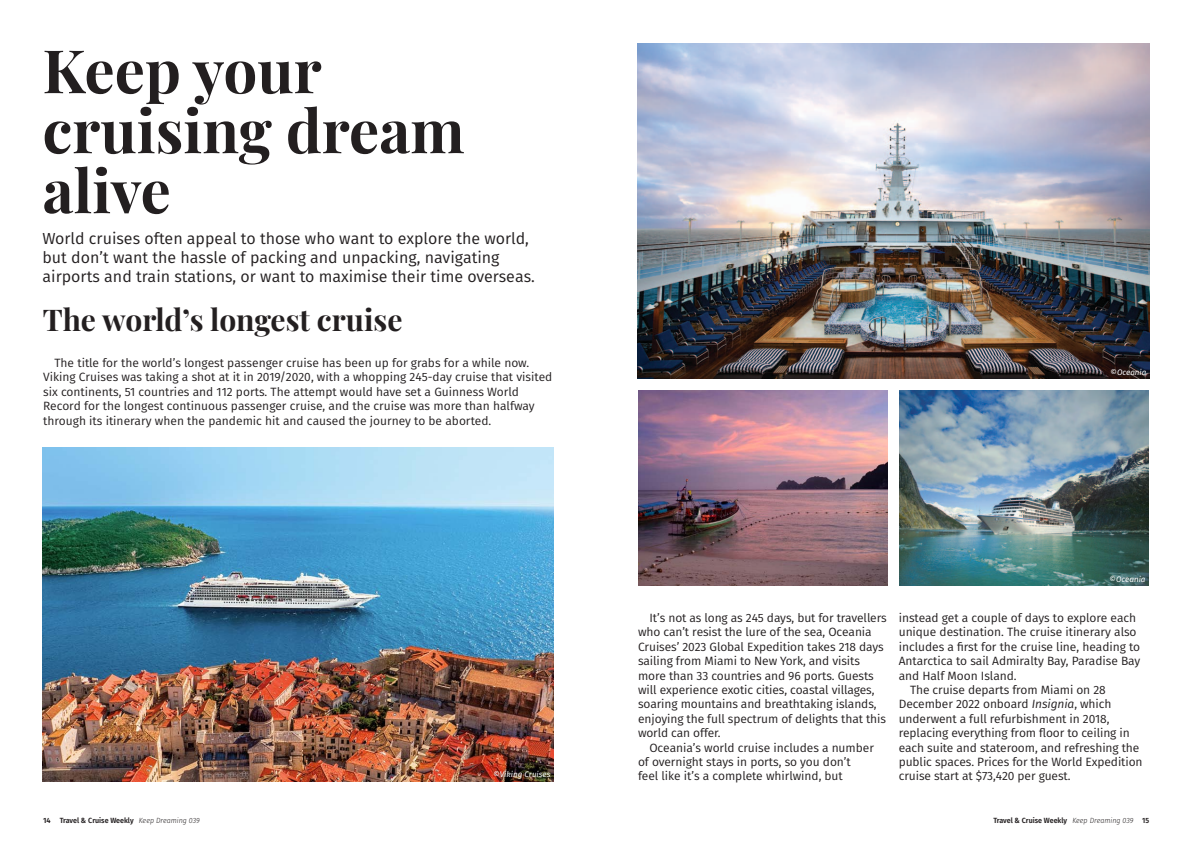
<style>
.page{position:relative;width:1191px;height:842px;background:#fff}
.page>*{position:absolute;margin:0;border:0;box-sizing:border-box;transform-origin:0 0}
.TCW_title{font:700 60px/60px "Playfair Display";color:#231f20}
.TCW_headline{font:700 30px "Playfair Display";color:#231f20}
.TCW_precede{font:16px/19.2px "Fira Sans";color:#231f20}
.TCW_body_with_indent{font:12px/14.4px "Fira Sans";letter-spacing:-.01em;color:#231f20}
.TCW_caption{font:italic 8px "Fira Sans";color:#fff}
.t1{font:600 7.5px "Fira Sans";color:#231f20}
.t2{font:600 7.5px "Fira Sans";color:#231f20;scale:.95 1}
.s1{font-style:italic}
.s2{font-weight:300;font-style:italic}
</style>
<div class="page">
<img style="left:43px;top:448px;width:510px;height:333px">
<img style="left:638px;top:390px;width:249px;height:196px">
<img style="left:899px;top:390px;width:249px;height:196px">
<img style="left:638px;top:43px;width:511px;height:336px">
<p class="TCW_title" style="left:43px;top:36px;width:423px">Keep your cruising dream alive</p>
<p class="TCW_precede" style="left:43px;top:228px;width:494px">World cruises often appeal to those who want to explore the world, but don’t want the hassle of packing and unpacking, navigating airports and train stations, or want to maximise their time overseas.</p>
<p class="TCW_headline" style="left:43px;top:296px;width:361px">The world’s longest cruise</p>
<p class="TCW_body_with_indent" style="left:43px;top:355px;width:511px;text-indent:11px">The title for the world’s longest passenger cruise has been up for grabs for a while now.<br>Viking Cruises was taking a shot at it in 2019/2020, with a whopping 245-day cruise that visited six continents, 51 countries and 112 ports. The attempt would have set a Guinness World Record for the longest continuous passenger cruise, and the cruise was more than halfway through its itinerary when the pandemic hit and caused the journey to be aborted.</p>
<p class="TCW_caption" style="left:493px;top:768px;width:58px">©Viking Cruises</p>
<p class="TCW_caption" style="left:1110px;top:366px;width:37px">©Oceania</p>
<p class="TCW_body_with_indent" style="left:638px;top:610px;width:250px;text-indent:11px">It’s not as long as 245 days, but for travellers who can’t resist the lure of the sea, Oceania Cruises’ 2023 Global Expedition takes 218 days sailing from Miami to New York, and visits more than 33 countries and 96 ports. Guests will experience exotic cities, coastal villages, soaring mountains and breathtaking islands, enjoying the full spectrum of delights that this world can offer.</p>
<p class="TCW_body_with_indent" style="left:638px;top:740px;width:237px;text-indent:11px">Oceania’s world cruise includes a number of overnight stays in ports, so you don’t feel like it’s a complete whirlwind, but</p>
<p class="TCW_caption" style="left:1109px;top:573px;width:37px">©Oceania</p>
<p class="TCW_body_with_indent" style="left:898px;top:610px;width:243px">instead get a couple of days to explore each unique destination. The cruise itinerary also includes a first for the cruise line, heading to Antarctica to sail Admiralty Bay, Paradise Bay and Half Moon Island.</p>
<p class="TCW_body_with_indent" style="left:898px;top:682px;width:245px;text-indent:11px">The cruise departs from Miami on 28<br>December 2022 onboard <span class="s1">Insignia</span>, which underwent a full refurbishment in 2018, replacing everything from floor to ceiling in each suite and stateroom, and refreshing the public spaces. Prices for the World Expedition cruise start at $73,420 per guest.</p>
<p class="t1" style="left:43px;top:814px;width:158px">14 Travel &amp; Cruise Weekly <span class="s2">Keep Dreaming 039</span></p>
<p class="t2" style="left:993px;top:814px;width:165px">Travel &amp; Cruise Weekly <span class="s2">Keep Dreaming 039</span> 15</p>
</div>
